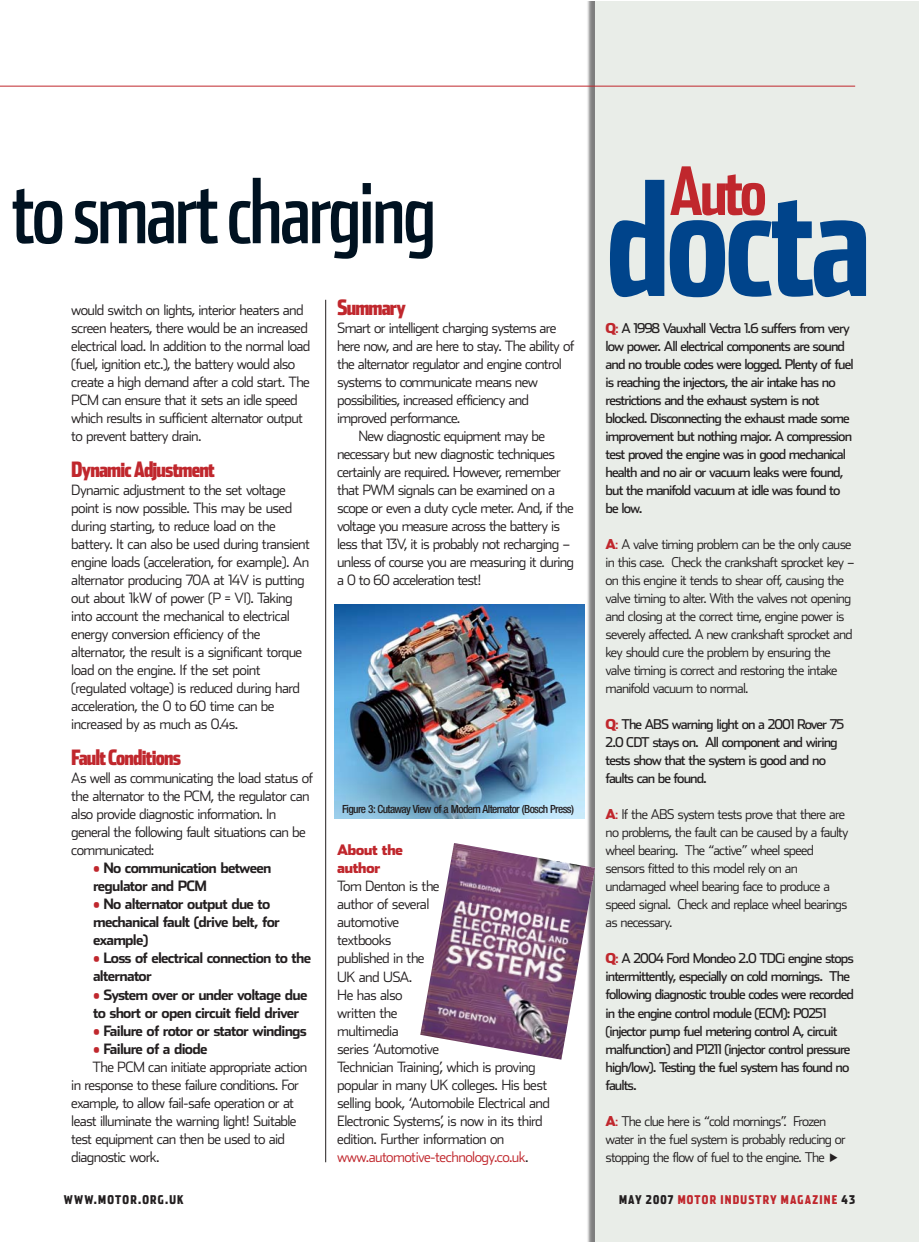
<style>
.page{position:relative;width:919px;height:1242px;background:#fff}
.page>*{position:absolute;margin:0;border:0;box-sizing:border-box;transform-origin:0 0}
.t1{font:700 156.3px "Stainless Comp";letter-spacing:-.025em;color:#00448b}
.t2{font:88.5px "Stainless Comp";letter-spacing:-.035em;color:#001221}
.t3{font:700 66.15px "Stainless Comp";color:#c0272d}
.t4{font:900 21px "Stainless Comp";letter-spacing:-.04em;color:#c0272d}
.t5{font:300 14.25px/18px "Stainless";letter-spacing:-.045em;color:#231f20}
.t6{font:700 14.25px/18px "Stainless";letter-spacing:-.05em;color:#231f20}
.t7{font:900 14.25px/18px "Stainless";letter-spacing:-.045em;color:#c0272d}
.t8{font:13.5px/18px "Stainless";letter-spacing:-.07em;color:#231f20}
.t9{font:300 13.5px/18px "Stainless";letter-spacing:-.05em;color:#231f20}
.t10{font:900 12px "Stainless Comp";letter-spacing:.105em;color:#c0272d}
.t11{font:900 12px "Stainless Comp";letter-spacing:.105em;color:#231f20}
.t12{font:500 condensed 11.25px "Helvetica Neue";letter-spacing:-.055em;color:#231f20}
.s1{color:#c0272d}
.s2{font-weight:900;color:#c0272d}
.s3{color:#231f20}
</style>
<div class="page">
<img style="left:551px;top:1px;width:44px;height:1240px">
<hr style="left:325px;top:300px;width:1px;height:862px;background:#231f20">
<img style="left:420px;top:843px;width:175px;height:216px">
<img style="left:334px;top:605px;width:250px;height:213px">
<div style="left:595px;top:1px;width:323px;height:1240px;background:#e9ede8"></div>
<hr style="left:0;top:86px;width:855px;height:1px;background:#c0272d">
<h2 class="t2" style="left:11px;top:170px;width:426px">to smart charging</h2>
<p class="t5" style="left:71px;top:302px;width:240px">would switch on lights, interior heaters and screen heaters, there would be an increased electrical load. In addition to the normal load (fuel, ignition etc.), the battery would also create a high demand after a cold start. The PCM can ensure that it sets an idle speed which results in sufficient alternator output to prevent battery drain.</p>
<h3 class="t4" style="left:71px;top:460px;width:145px">Dynamic Adjustment</h3>
<p class="t5" style="left:71px;top:482px;width:240px">Dynamic adjustment to the set voltage point is now possible. This may be used during starting, to reduce load on the battery. It can also be used during transient engine loads (acceleration, for example). An alternator producing 70A at 14V is putting out about 1kW of power (P = VI). Taking into account the mechanical to electrical energy conversion efficiency of the alternator, the result is a significant torque load on the engine. If the set point (regulated voltage) is reduced during hard acceleration, the 0 to 60 time can be increased by as much as 0.4s.</p>
<h3 class="t4" style="left:71px;top:748px;width:111px">Fault Conditions</h3>
<p class="t5" style="left:71px;top:770px;width:243px">As well as communicating the load status of the alternator to the PCM, the regulator can also provide diagnostic information. In general the following fault situations can be communicated:</p>
<p class="t6" style="left:93px;top:860px;width:180px"><span class="s1">•</span> No communication between regulator and PCM</p>
<p class="t6" style="left:93px;top:896px;width:188px"><span class="s1">•</span> No alternator output due to mechanical fault (drive belt, for example)</p>
<p class="t6" style="left:93px;top:950px;width:219px"><span class="s1">•</span> Loss of electrical connection to the alternator</p>
<p class="t6" style="left:93px;top:986px;width:216px"><span class="s1">•</span> System over or under voltage due to short or open circuit field driver</p>
<p class="t6" style="left:93px;top:1022px;width:215px"><span class="s1">•</span> Failure of rotor or stator windings</p>
<p class="t6" style="left:93px;top:1040px;width:116px"><span class="s1">•</span> Failure of a diode</p>
<p class="t5" style="left:93px;top:1058px;width:216px">The PCM can initiate appropriate action</p>
<p class="t5" style="left:71px;top:1076px;width:229px">in response to these failure conditions. For</p>
<p class="t5" style="left:71px;top:1094px;width:224px">example, to allow fail-safe operation or at</p>
<p class="t5" style="left:71px;top:1112px;width:227px">least illuminate the warning light! Suitable</p>
<p class="t5" style="left:71px;top:1130px;width:215px">test equipment can then be used to aid</p>
<p class="t5" style="left:71px;top:1148px;width:90px">diagnostic work.</p>
<p class="t11" style="left:64px;top:1193px;width:121px">WWW.MOTOR.ORG.UK</p>
<h3 class="t4" style="left:337px;top:298px;width:70px">Summary</h3>
<p class="t5" style="left:337px;top:320px;width:221px">Smart or intelligent charging systems are</p>
<p class="t5" style="left:337px;top:338px;width:239px">here now, and are here to stay. The ability of</p>
<p class="t5" style="left:337px;top:356px;width:226px">the alternator regulator and engine control</p>
<p class="t5" style="left:337px;top:374px;width:202px">systems to communicate means new</p>
<p class="t5" style="left:337px;top:392px;width:193px">possibilities, increased efficiency and</p>
<p class="t5" style="left:337px;top:410px;width:125px">improved performance.</p>
<p class="t5" style="left:358px;top:428px;width:188px">New diagnostic equipment may be</p>
<p class="t5" style="left:337px;top:446px;width:219px">necessary but new diagnostic techniques</p>
<p class="t5" style="left:337px;top:464px;width:225px">certainly are required. However, remember</p>
<p class="t5" style="left:337px;top:482px;width:219px">that PWM signals can be examined on a</p>
<p class="t5" style="left:337px;top:500px;width:238px">scope or even a duty cycle meter. And, if the</p>
<p class="t5" style="left:337px;top:518px;width:224px">voltage you measure across the battery is</p>
<p class="t5" style="left:337px;top:536px;width:234px">less that 13V, it is probably not recharging –</p>
<p class="t5" style="left:337px;top:554px;width:238px">unless of course you are measuring it during</p>
<p class="t5" style="left:337px;top:572px;width:146px">a 0 to 60 acceleration test!</p>
<p class="t12" style="left:342px;top:805px;width:233px">Figure 3: Cutaway View of a Modern Alternator (Bosch Press)</p>
<p class="t7" style="left:337px;top:842px;width:67px">About the author</p>
<p class="t5" style="left:337px;top:878px;width:214px">Tom Denton is the<br>author of several<br>automotive<br>textbooks<br>published in the<br>UK and USA.<br>He has also<br>written the<br>multimedia<br>series ‘Automotive<br>Technician Training’, which is proving popular in many UK colleges. His best selling book, ‘Automobile Electrical and<br>Electronic Systems’, is now in its third edition. Further information on <span class="s1">www.automotive-technology.co.uk</span>.</p>
<h3 class="t3" style="left:669px;top:160px;width:99px">Auto</h3>
<h1 class="t1" style="left:605px;top:166px;width:267px">docta</h1>
<p class="t8" style="left:605px;top:320px;width:249px"><span class="s2">Q</span><span class="s1">:</span> A 1998 Vauxhall Vectra 1.6 suffers from very low power. All electrical components are sound and no trouble codes were logged. Plenty of fuel is reaching the injectors, the air intake has no restrictions and the exhaust system is not blocked. Disconnecting the exhaust made some improvement but nothing major. A compression test proved the engine was in good mechanical health and no air or vacuum leaks were found, but the manifold vacuum at idle was found to be low.</p>
<p class="t9" style="left:605px;top:536px;width:250px"><span class="s2">A</span><span class="s1">:</span> A valve timing problem can be the only cause in this case. Check the crankshaft sprocket key – on this engine it tends to shear off, causing the valve timing to alter. With the valves not opening and closing at the correct time, engine power is severely affected. A new crankshaft sprocket and key should cure the problem by ensuring the valve timing is correct and restoring the intake manifold vacuum to normal.</p>
<p class="t8" style="left:605px;top:716px;width:240px"><span class="s2">Q</span><span class="s1">:</span> The ABS warning light on a 2001 Rover 75<br>2.0 CDT stays on. All component and wiring tests show that the system is good and no faults can be found.</p>
<p class="t9" style="left:605px;top:806px;width:244px"><span class="s2">A</span><span class="s1">:</span> If the ABS system tests prove that there are no problems, the fault can be caused by a faulty wheel bearing. The “active” wheel speed sensors fitted to this model rely on an undamaged wheel bearing face to produce a speed signal. Check and replace wheel bearings as necessary.</p>
<p class="t8" style="left:605px;top:950px;width:250px"><span class="s2">Q</span><span class="s1">:</span> A 2004 Ford Mondeo 2.0 TDCi engine stops intermittently, especially on cold mornings. The following diagnostic trouble codes were recorded in the engine control module (ECM): P0251 (injector pump fuel metering control A, circuit malfunction) and P1211 (injector control pressure high/low). Testing the fuel system has found no faults.</p>
<p class="t9" style="left:605px;top:1112px;width:242px"><span class="s2">A</span><span class="s1">:</span> The clue here is “cold mornings”. Frozen water in the fuel system is probably reducing or stopping the flow of fuel to the engine. The</p>
<p class="t10" style="left:619px;top:1193px;width:238px"><span class="s3">MAY 2007</span> MOTOR INDUSTRY MAGAZINE <span class="s3">43</span></p>
</div>
